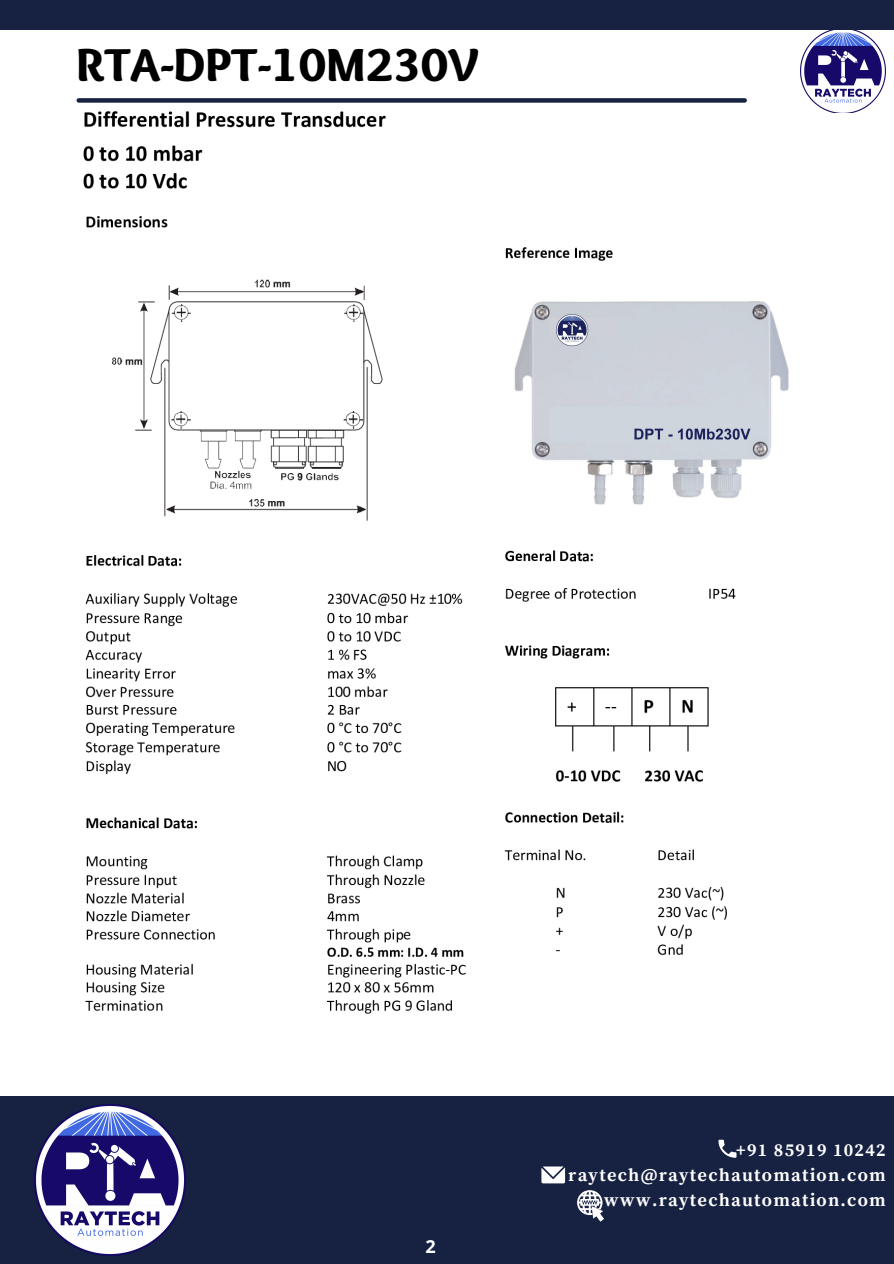
<style>
.page{position:relative;width:894px;height:1264px;background:#fff}
.page>*{position:absolute;margin:0;border:0;box-sizing:border-box;transform-origin:0 0}
.t1{font:900 48px "Sukar";color:#000}
.t2{font:700 18px "Source Serif Pro";letter-spacing:.07em;color:#fff}
.t3{font:700 18px "Open Sans";color:#fff}
</style>
<div class="page">
<div style="left:0;top:0;width:893px;height:1263px;background:#172243"></div>
<div style="left:0;top:31px;width:893px;height:1064px;background:#fff"></div>
<div style="left:79px;top:98px;width:665px;height:5px;background:#172243"></div>
<img style="left:35px;top:1104px;width:151px;height:151px">
<svg style="left:718px;top:1139px;width:18px;height:18px"></svg>
<svg style="left:541px;top:1166px;width:24px;height:17px"></svg>
<svg style="left:577px;top:1190px;width:27px;height:31px"></svg>
<img style="left:800px;top:31px;width:84px;height:72px">
<img style="left:83px;top:103px;width:789px;height:911px">
<img style="left:502px;top:274px;width:291px;height:241px">
<p class="t1" style="left:76px;top:37px;width:403px">RTA-DPT-10M230V</p>
<p class="t3" style="left:425px;top:1233px;width:12px">2</p>
<p class="t2" style="left:736px;top:1139px;width:151px">+91 85919 10242</p>
<p class="t2" style="left:568px;top:1164px;width:319px">raytech@raytechautomation.com</p>
<p class="t2" style="left:604px;top:1188px;width:283px">www.raytechautomation.com</p>
</div>
